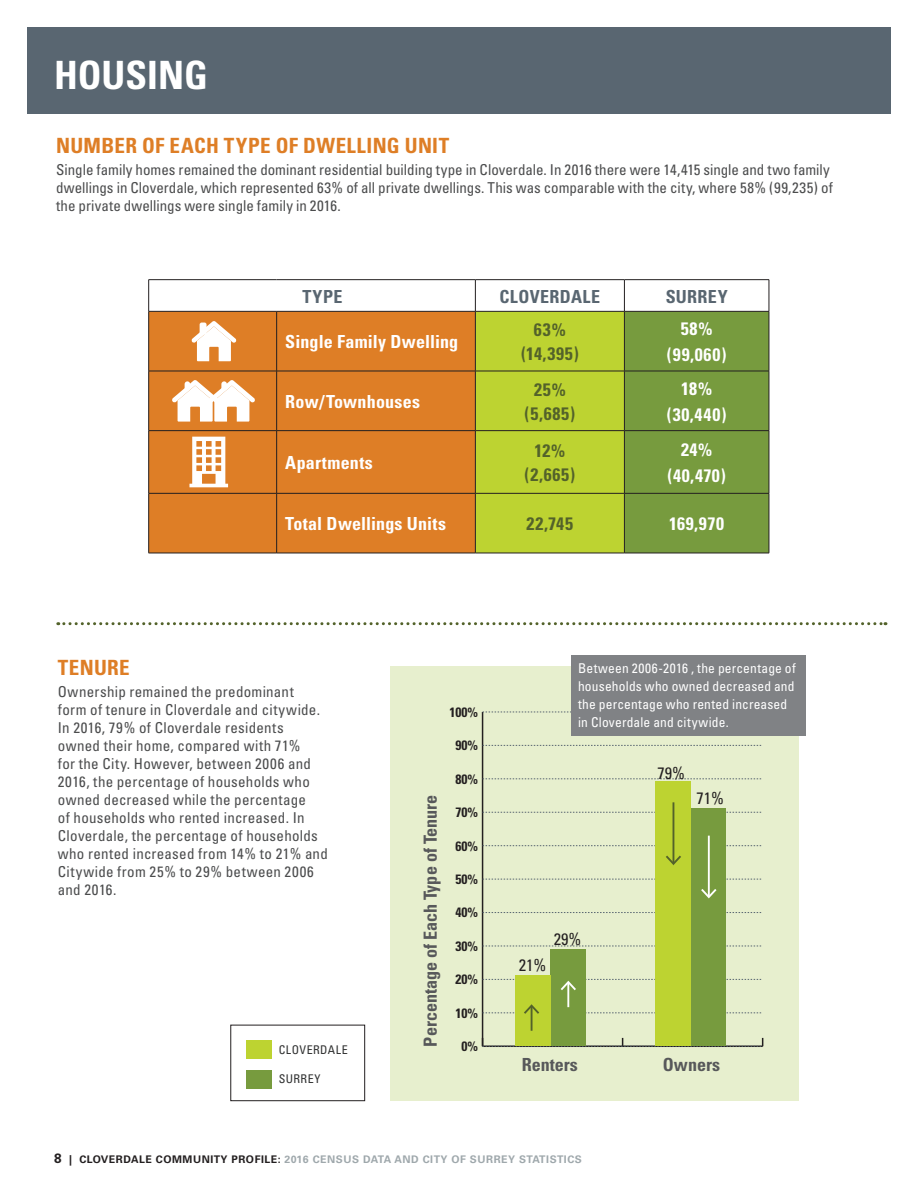
<style>
.page{position:relative;width:918px;height:1188px;background:#fff}
.page>*{position:absolute;margin:0;border:0;box-sizing:border-box;transform-origin:0 0}
.t1{font:700 condensed 39px "Univers";color:#fff}
.t2{font:700 condensed 21px "Univers";letter-spacing:.015em;color:#de7e26}
.t3{font:700 condensed 18px/26.1px "Univers";letter-spacing:.01em;color:#fff;text-align:center}
.t4{font:700 condensed 18px "Univers";color:#57585a}
.t5{font:700 condensed 18px/24px "Univers";letter-spacing:.04em;color:#53622a;text-align:center}
.t6{font:700 condensed 18px "Univers";letter-spacing:.02em;color:#596671}
.t7{font:condensed 16.5px "Univers";color:#231f20}
.t8{font:condensed 15px/18px "Univers";letter-spacing:.015em;color:#4b4c4d}
.t9{font:condensed 13.5px/18px "Univers";letter-spacing:.015em;color:#fff}
.t10{font:700 condensed 13.5px "Univers";color:#231f20}
.t11{font:condensed 12px "Univers";letter-spacing:.035em;color:#313232}
.t12{font:700 10.5px "Univers";letter-spacing:.05em;color:#9fa8ac}
.s1{font-size:13.5px;color:#231f20}
.s2{color:#231f20}
</style>
<div class="page">
<div style="left:27px;top:27px;width:864px;height:86px;background:#596671"></div>
<div style="left:390px;top:667px;width:409px;height:434px;background:#e7efce"></div>
<div style="left:149px;top:312px;width:326px;height:241px;background:#de7e26"></div>
<svg style="left:476px;top:312px;width:293px;height:241px;background:#99b637"></svg>
<hr style="left:148px;top:279px;width:129px;height:1px;background:#231f20">
<hr style="left:148px;top:280px;width:1px;height:31px;background:#231f20">
<hr style="left:277px;top:279px;width:198px;height:1px;background:#231f20">
<hr style="left:475px;top:279px;width:149px;height:1px;background:#231f20">
<hr style="left:475px;top:280px;width:1px;height:31px;background:#231f20">
<hr style="left:624px;top:279px;width:145px;height:1px;background:#231f20">
<hr style="left:624px;top:280px;width:1px;height:31px;background:#231f20">
<hr style="left:769px;top:280px;width:1px;height:31px;background:#231f20">
<hr style="left:148px;top:311px;width:129px;height:1px;background:#231f20">
<hr style="left:148px;top:312px;width:1px;height:59px;background:#231f20">
<hr style="left:624px;top:312px;width:1px;height:59px;background:#231f20">
<hr style="left:148px;top:371px;width:129px;height:1px;background:#231f20">
<hr style="left:148px;top:371px;width:1px;height:59px;background:#231f20">
<hr style="left:277px;top:371px;width:198px;height:1px;background:#231f20">
<hr style="left:475px;top:371px;width:149px;height:1px;background:#231f20">
<hr style="left:624px;top:371px;width:145px;height:1px;background:#231f20">
<hr style="left:624px;top:371px;width:1px;height:59px;background:#231f20">
<hr style="left:148px;top:430px;width:129px;height:1px;background:#231f20">
<hr style="left:148px;top:431px;width:1px;height:62px;background:#231f20">
<hr style="left:277px;top:430px;width:198px;height:1px;background:#231f20">
<hr style="left:475px;top:430px;width:149px;height:1px;background:#231f20">
<hr style="left:624px;top:430px;width:145px;height:1px;background:#231f20">
<hr style="left:624px;top:431px;width:1px;height:62px;background:#231f20">
<hr style="left:148px;top:493px;width:129px;height:1px;background:#231f20">
<hr style="left:148px;top:494px;width:1px;height:59px;background:#231f20">
<hr style="left:276px;top:494px;width:1px;height:59px;background:#231f20">
<hr style="left:475px;top:493px;width:149px;height:1px;background:#231f20">
<hr style="left:624px;top:493px;width:145px;height:1px;background:#231f20">
<hr style="left:624px;top:494px;width:1px;height:59px;background:#231f20">
<hr style="left:148px;top:553px;width:129px;height:1px;background:#231f20">
<hr style="left:277px;top:553px;width:198px;height:1px;background:#231f20">
<hr style="left:475px;top:553px;width:149px;height:1px;background:#231f20">
<hr style="left:624px;top:553px;width:145px;height:1px;background:#231f20">
<hr style="left:769px;top:312px;width:1px;height:59px;background:#231f20">
<hr style="left:769px;top:371px;width:1px;height:59px;background:#231f20">
<hr style="left:769px;top:431px;width:1px;height:62px;background:#231f20">
<hr style="left:769px;top:494px;width:1px;height:59px;background:#231f20">
<hr style="left:475px;top:494px;width:1px;height:59px;background:#231f20">
<hr style="left:475px;top:311px;width:149px;height:1px;background:#231f20">
<hr style="left:624px;top:311px;width:145px;height:1px;background:#231f20">
<hr style="left:277px;top:311px;width:198px;height:1px;background:#231f20">
<hr style="left:276px;top:312px;width:1px;height:59px;background:#231f20">
<hr style="left:475px;top:312px;width:1px;height:59px;background:#231f20">
<hr style="left:276px;top:371px;width:1px;height:59px;background:#231f20">
<hr style="left:475px;top:371px;width:1px;height:59px;background:#231f20">
<hr style="left:276px;top:431px;width:1px;height:62px;background:#231f20">
<hr style="left:475px;top:431px;width:1px;height:62px;background:#231f20">
<hr style="left:277px;top:493px;width:198px;height:1px;background:#231f20">
<svg style="left:191px;top:321px;width:46px;height:40px"></svg>
<div style="left:200px;top:323px;width:7px;height:12px;background:#fff;border-radius:2px"></div>
<svg style="left:172px;top:380px;width:83px;height:42px"></svg>
<svg style="left:189px;top:437px;width:39px;height:50px"></svg>
<hr style="left:482px;top:712px;width:1px;height:334px;background:#231f20">
<svg style="left:482px;top:1038px;width:281px;height:9px"></svg>
<svg style="left:483px;top:946px;width:279px;height:1px"></svg>
<svg style="left:483px;top:912px;width:279px;height:1px"></svg>
<svg style="left:483px;top:879px;width:279px;height:1px"></svg>
<svg style="left:483px;top:845px;width:279px;height:1px"></svg>
<svg style="left:483px;top:812px;width:279px;height:1px"></svg>
<svg style="left:483px;top:779px;width:278px;height:1px"></svg>
<svg style="left:483px;top:745px;width:279px;height:1px"></svg>
<svg style="left:483px;top:712px;width:88px;height:1px"></svg>
<div style="left:551px;top:949px;width:35px;height:97px;background:#779b3e"></div>
<div style="left:691px;top:808px;width:35px;height:238px;background:#779b3e"></div>
<div style="left:516px;top:976px;width:35px;height:70px;background:#bdd331"></div>
<div style="left:656px;top:782px;width:35px;height:264px;background:#bdd331"></div>
<hr style="left:531px;top:1006px;width:2px;height:25px;background:#53622a">
<svg style="left:483px;top:1004px;width:279px;height:10px"></svg>
<hr style="left:567px;top:983px;width:2px;height:24px;background:#fff">
<svg style="left:483px;top:979px;width:279px;height:11px"></svg>
<hr style="left:673px;top:802px;width:1px;height:61px;background:#53622a">
<svg style="left:666px;top:856px;width:15px;height:9px"></svg>
<hr style="left:708px;top:836px;width:2px;height:60px;background:#fff">
<svg style="left:701px;top:889px;width:16px;height:9px"></svg>
<svg style="left:58px;top:622px;width:828px;height:3px"></svg>
<div style="left:571px;top:656px;width:235px;height:80px;background:#808285"></div>
<div style="left:231px;top:1025px;width:134px;height:76px;border:1px solid #231f20"></div>
<div style="left:246px;top:1040px;width:26px;height:19px;background:#bdd331"></div>
<div style="left:246px;top:1070px;width:26px;height:18px;background:#779b3e"></div>
<h1 class="t1" style="left:54px;top:51px;width:155px">HOUSING</h1>
<h2 class="t2" style="left:56px;top:132px;width:395px">NUMBER OF EACH TYPE OF DWELLING UNIT</h2>
<p class="t8" style="left:56px;top:161px;width:778px">Single family homes remained the dominant residential building type in Cloverdale. In 2016 there were 14,415 single and two family dwellings in Cloverdale, which represented 63% of all private dwellings. This was comparable with the city, where 58% (99,235) of the private dwellings were single family in 2016.</p>
<p class="t6" style="left:303px;top:285px;width:42px">TYPE</p>
<p class="t6" style="left:500px;top:285px;width:102px">CLOVERDALE</p>
<p class="t6" style="left:666px;top:285px;width:64px">SURREY</p>
<p class="t3" style="left:285px;top:329px;width:174px">Single Family Dwelling</p>
<p class="t5" style="left:521px;top:318px;width:59px">63% (14,395)</p>
<p class="t3" style="left:667px;top:316px;width:61px">58% (99,060)</p>
<p class="t3" style="left:285px;top:388px;width:136px">Row/Townhouses</p>
<p class="t5" style="left:525px;top:377px;width:52px">25% (5,685)</p>
<p class="t3" style="left:667px;top:375px;width:61px">18% (30,440)</p>
<p class="t3" style="left:285px;top:450px;width:89px">Apartments</p>
<p class="t5" style="left:525px;top:439px;width:52px">12% (2,665)</p>
<p class="t3" style="left:667px;top:437px;width:60px">24% (40,470)</p>
<p class="t3" style="left:285px;top:511px;width:162px">Total Dwellings Units</p>
<p class="t5" style="left:527px;top:512px;width:48px">22,745</p>
<p class="t3" style="left:669px;top:511px;width:56px">169,970</p>
<h2 class="t2" style="left:58px;top:654px;width:74px">TENURE</h2>
<p class="t8" style="left:58px;top:682px;width:272px">Ownership remained the predominant<br>form of tenure in Cloverdale and citywide.<br>In 2016, 79% of Cloverdale residents owned their home, compared with 71%<br>for the City. However, between 2006 and 2016, the percentage of households who owned decreased while the percentage<br>of households who rented increased. In Cloverdale, the percentage of households who rented increased from 14% to 21% and Citywide from 25% to 29% between 2006 and 2016.</p>
<p class="t11" style="left:279px;top:1042px;width:71px">CLOVERDALE</p>
<p class="t11" style="left:279px;top:1071px;width:43px">SURREY</p>
<p class="t4" style="left:419px;top:1047px;width:254px;rotate:-90deg">Percentage of Each Type of Tenure</p>
<p class="t10" style="left:450px;top:704px;width:30px">100%</p>
<p class="t10" style="left:456px;top:737px;width:24px">90%</p>
<p class="t10" style="left:456px;top:771px;width:24px">80%</p>
<p class="t10" style="left:456px;top:804px;width:24px">70%</p>
<p class="t10" style="left:456px;top:838px;width:24px">60%</p>
<p class="t10" style="left:456px;top:871px;width:24px">50%</p>
<p class="t10" style="left:456px;top:904px;width:24px">40%</p>
<p class="t10" style="left:456px;top:938px;width:24px">30%</p>
<p class="t10" style="left:456px;top:971px;width:24px">20%</p>
<p class="t10" style="left:456px;top:1005px;width:24px">10%</p>
<p class="t10" style="left:462px;top:1038px;width:18px">0%</p>
<p class="t9" style="left:578px;top:659px;width:219px">Between 2006-2016 , the percentage of households who owned decreased and the percentage who rented increased in Cloverdale and citywide.</p>
<p class="t7" style="left:519px;top:955px;width:29px">21%</p>
<p class="t7" style="left:554px;top:929px;width:29px">29%</p>
<p class="t7" style="left:658px;top:763px;width:29px">79%</p>
<p class="t7" style="left:697px;top:788px;width:29px">71%</p>
<p class="t4" style="left:522px;top:1054px;width:58px">Renters</p>
<p class="t4" style="left:663px;top:1054px;width:59px">Owners</p>
<p class="t12" style="left:54px;top:1153px;width:529px"><span class="s1">8</span> <span class="s2">| CLOVERDALE COMMUNITY PROFILE:</span> 2016 CENSUS DATA AND CITY OF SURREY STATISTICS</p>
</div>
